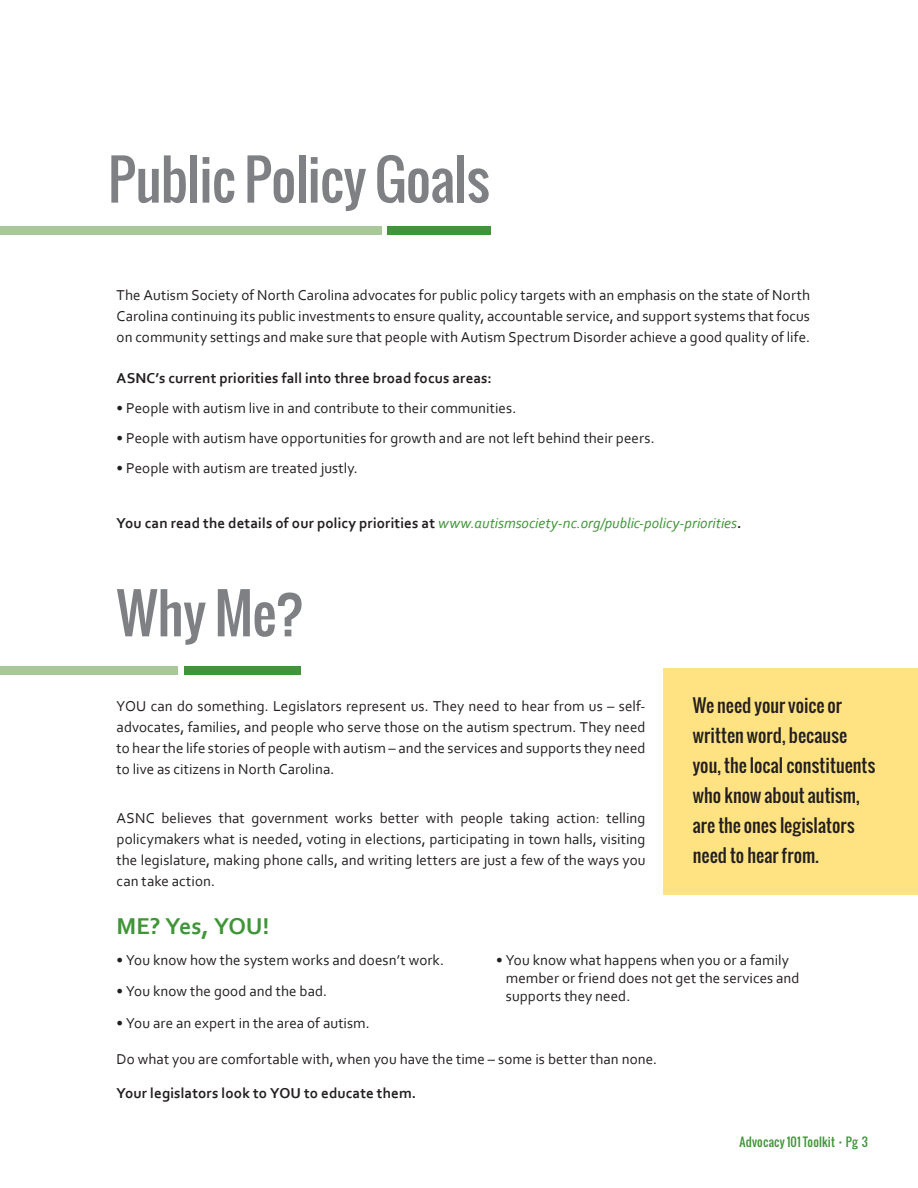
<style>
.page{position:relative;width:918px;height:1188px;background:#fff}
.page>*{position:absolute;margin:0;border:0;box-sizing:border-box;transform-origin:0 0}
.t1{font:54px "Oswald";letter-spacing:-.015em;color:#7e8083}
.t2{font:700 24px "Corbel";color:#3f9537}
.t3{font:18px/30px "Oswald";letter-spacing:.005em;color:#231f20}
.t4{font:15px/21px "Corbel";letter-spacing:.005em;color:#231f20;text-align:justify}
.t5{font:italic 15px "Corbel";letter-spacing:.005em;color:#3f9537}
.t6{font:700 15px "Corbel";letter-spacing:.01em;color:#231f20}
.t7{font:12px "Oswald";letter-spacing:.015em;color:#3f9537}
.s1{font-weight:700;font-style:normal;color:#231f20}
.s2{font-weight:300}
</style>
<div class="page">
<div style="left:387px;top:226px;width:104px;height:9px;background:#3f9537"></div>
<div style="left:0;top:226px;width:381px;height:9px;background:#a8c89a"></div>
<div style="left:184px;top:667px;width:116px;height:8px;background:#3f9537"></div>
<div style="left:0;top:667px;width:177px;height:8px;background:#a8c89a"></div>
<div style="left:663px;top:668px;width:255px;height:227px;background:#ffe383"></div>
<p class="t1" style="left:108px;top:139px;width:383px">Public Policy Goals</p>
<p class="t4" style="left:117px;top:285px;width:695px">The Autism Society of North Carolina advocates for public policy targets with an emphasis on the state of North Carolina continuing its public investments to ensure quality, accountable service, and support systems that focus on community settings and make sure that people with Autism Spectrum Disorder achieve a good quality of life.</p>
<p class="t6" style="left:117px;top:369px;width:377px">ASNC’s current priorities fall into three broad focus areas:</p>
<p class="t4" style="left:117px;top:397px;width:401px">• People with autism live in and contribute to their communities.</p>
<p class="t4" style="left:117px;top:427px;width:540px">• People with autism have opportunities for growth and are not left behind their peers.</p>
<p class="t4" style="left:117px;top:457px;width:243px">• People with autism are treated justly.</p>
<p class="t5" style="left:117px;top:513px;width:626px"><span class="s1">You can read the details of our policy priorities at</span> www.autismsociety-nc.org/public-policy-priorities<span class="s1">.</span></p>
<p class="t1" style="left:117px;top:572px;width:190px">Why Me?</p>
<p class="t3" style="left:693px;top:690px;width:184px">We need your voice or written word, because you, the local constituents who know about autism, are the ones legislators need to hear from.</p>
<p class="t4" style="left:117px;top:696px;width:530px">YOU can do something. Legislators represent us. They need to hear from us – self&shy;advocates, families, and people who serve those on the autism spectrum. They need to hear the life stories of people with autism – and the services and supports they need to live as citizens in North Carolina.</p>
<p class="t4" style="left:117px;top:807px;width:530px">ASNC believes that government works better with people taking action: telling policymakers what is needed, voting in elections, participating in town halls, visiting the legislature, making phone calls, and writing letters are just a few of the ways you can take action.</p>
<p class="t2" style="left:117px;top:911px;width:155px">ME? Yes, YOU!</p>
<p class="t4" style="left:117px;top:949px;width:329px">• You know how the system works and doesn’t work.</p>
<p class="t4" style="left:117px;top:980px;width:212px">• You know the good and the bad.</p>
<p class="t4" style="left:117px;top:1012px;width:255px">• You are an expert in the area of autism.</p>
<p class="t4" style="left:506px;top:950px;width:295px;line-height:18px;text-align:left;text-indent:-10px">• You know what happens when you or a family member or friend does not get the services and supports they need.</p>
<p class="t4" style="left:117px;top:1048px;width:542px">Do what you are comfortable with, when you have the time – some is better than none.</p>
<p class="t6" style="left:117px;top:1084px;width:301px">Your legislators look to YOU to educate them.</p>
<p class="t7" style="left:739px;top:1133px;width:130px">Advocacy 101 Toolkit <span class="s2">•</span> Pg 3</p>
</div>
